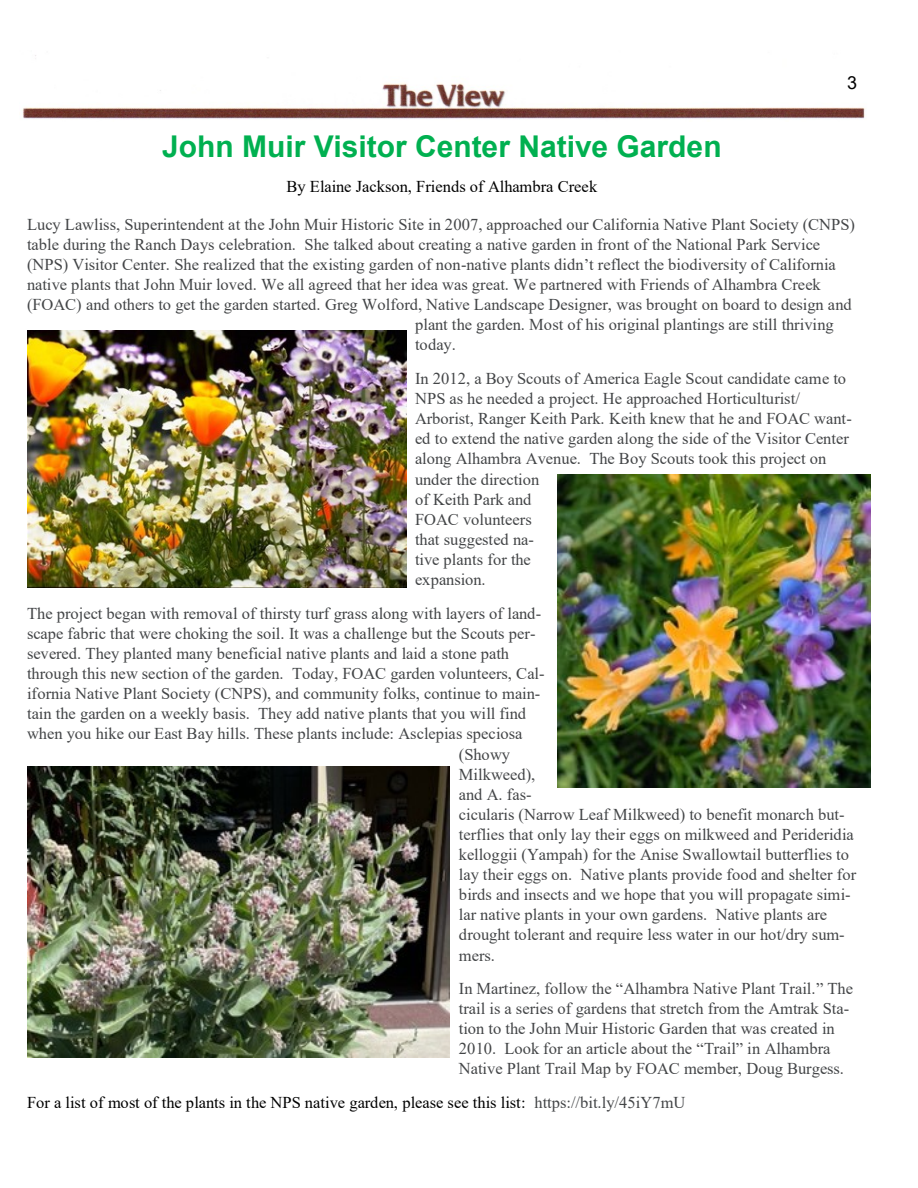
<style>
.page{position:relative;width:918px;height:1188px;background:#fff}
.page>*{position:absolute;margin:0;border:0;box-sizing:border-box;transform-origin:0 0}
.t1{font:700 30px "Arial";color:#00b050}
.t2{font:18px "Arial";color:#000}
.t3{font:16.5px/20.1px "Times New Roman";letter-spacing:-.005em;color:#434547}
.t4{font:16.5px "Times New Roman";letter-spacing:-.005em;color:#000}
.s1{color:#434547}
</style>
<div class="page">
<img style="left:22px;top:55px;width:844px;height:64px">
<img style="left:27px;top:330px;width:379px;height:258px">
<img style="left:558px;top:474px;width:313px;height:314px">
<img style="left:27px;top:766px;width:423px;height:291px">
<p class="t2" style="left:847px;top:70px;width:12px">3</p>
<p class="t1" style="left:162px;top:126px;width:561px">John Muir Visitor Center Native Garden</p>
<p class="t4" style="left:286px;top:175px;width:313px">By Elaine Jackson, Friends of Alhambra Creek</p>
<p class="t3" style="left:27px;top:214px;width:829px">Lucy Lawliss, Superintendent at the John Muir Historic Site in 2007, approached our California Native Plant Society (CNPS)</p>
<p class="t3" style="left:27px;top:234px;width:795px">table during the Ranch Days celebration. She talked about creating a native garden in front of the National Park Service</p>
<p class="t3" style="left:27px;top:254px;width:810px">(NPS) Visitor Center. She realized that the existing garden of non-native plants didn’t reflect the biodiversity of California</p>
<p class="t3" style="left:27px;top:274px;width:795px">native plants that John Muir loved. We all agreed that her idea was great. We partnered with Friends of Alhambra Creek</p>
<p class="t3" style="left:27px;top:294px;width:826px">(FOAC) and others to get the garden started. Greg Wolford, Native Landscape Designer, was brought on board to design and</p>
<p class="t3" style="left:415px;top:314px;width:420px">plant the garden. Most of his original plantings are still thriving</p>
<p class="t3" style="left:415px;top:334px;width:42px">today.</p>
<p class="t3" style="left:415px;top:368px;width:438px">In 2012, a Boy Scouts of America Eagle Scout candidate came to NPS as he needed a project. He approached Horticulturist/ Arborist, Ranger Keith Park. Keith knew that he and FOAC want&shy;ed to extend the native garden along the side of the Visitor Center along Alhambra Avenue. The Boy Scouts took this project on under the direction<br>of Keith Park and<br>FOAC volunteers<br>that suggested na-<br>tive plants for the<br>expansion.</p>
<p class="t3" style="left:27px;top:603px;width:516px">The project began with removal of thirsty turf grass along with layers of land-</p>
<p class="t3" style="left:27px;top:623px;width:510px">scape fabric that were choking the soil. It was a challenge but the Scouts per-</p>
<p class="t3" style="left:27px;top:643px;width:484px">severed. They planted many beneficial native plants and laid a stone path</p>
<p class="t3" style="left:27px;top:663px;width:519px">through this new section of the garden. Today, FOAC garden volunteers, Cal-</p>
<p class="t3" style="left:27px;top:683px;width:515px">ifornia Native Plant Society (CNPS), and community folks, continue to main-</p>
<p class="t3" style="left:27px;top:703px;width:500px">tain the garden on a weekly basis. They add native plants that you will find</p>
<p class="t3" style="left:27px;top:723px;width:497px">when you hike our East Bay hills. These plants include: Asclepias speciosa</p>
<p class="t3" style="left:459px;top:743px;width:53px">(Showy</p>
<p class="t3" style="left:459px;top:764px;width:78px">Milkweed),</p>
<p class="t3" style="left:459px;top:784px;width:74px">and A. fas-</p>
<p class="t3" style="left:459px;top:804px;width:387px">cicularis (Narrow Leaf Milkweed) to benefit monarch but-</p>
<p class="t3" style="left:459px;top:824px;width:396px">terflies that only lay their eggs on milkweed and Perideridia</p>
<p class="t3" style="left:459px;top:844px;width:392px">kelloggii (Yampah) for the Anise Swallowtail butterflies to</p>
<p class="t3" style="left:459px;top:864px;width:399px">lay their eggs on. Native plants provide food and shelter for</p>
<p class="t3" style="left:459px;top:884px;width:393px">birds and insects and we hope that you will propagate simi-</p>
<p class="t3" style="left:459px;top:904px;width:370px">lar native plants in your own gardens. Native plants are</p>
<p class="t3" style="left:459px;top:924px;width:387px">drought tolerant and require less water in our hot/dry sum-</p>
<p class="t3" style="left:459px;top:944px;width:37px">mers.</p>
<p class="t3" style="left:459px;top:978px;width:396px">In Martinez, follow the “Alhambra Native Plant Trail.” The trail is a series of gardens that stretch from the Amtrak Sta&shy;tion to the John Muir Historic Garden that was created in 2010. Look for an article about the “Trail” in Alhambra Native Plant Trail Map by FOAC member, Doug Burgess.</p>
<p class="t4" style="left:27px;top:1091px;width:660px">For a list of most of the plants in the NPS native garden, please see this list: <span class="s1">https://bit.ly/45iY7mU</span></p>
</div>
